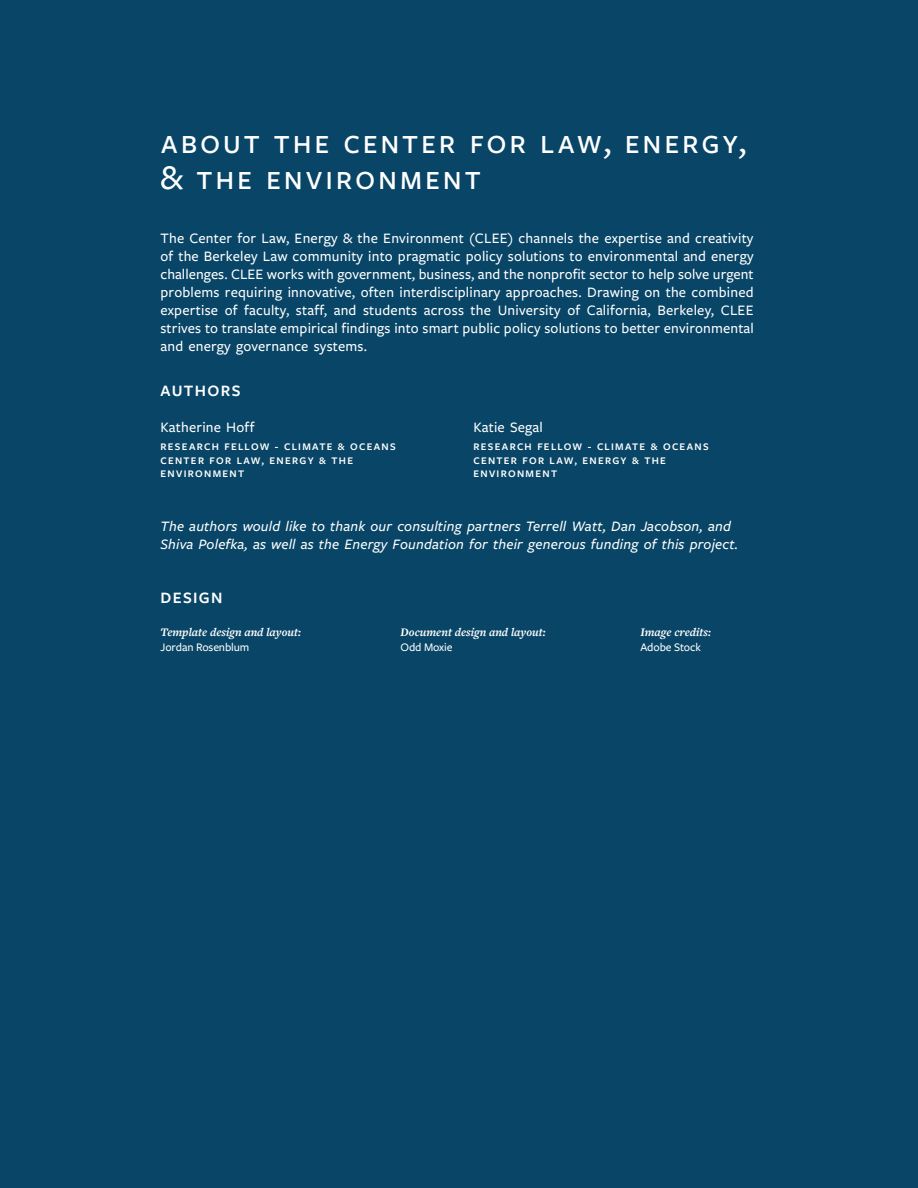
<style>
.page{position:relative;width:918px;height:1188px;background:#084566}
.page>*{position:absolute;margin:0;border:0;box-sizing:border-box;transform-origin:0 0}
.Section_Start_Title{font:500 36px/36px "Freight Sans Pro";letter-spacing:.06em;color:#fff}
.Heading_1_KOW{font:600 16.5px "Freight Sans Pro";letter-spacing:.08em;color:#fff}
.Body_KOW{font:500 15px/18px "Freight Sans Pro";letter-spacing:.01em;color:#fff;text-align:justify}
.Body_KOW-2{font:italic 500 15px/18px "Freight Sans Pro";letter-spacing:.015em;color:#fff}
.Heading_4_KOW{font:italic 700 12px/15px "Freight Text Pro";color:#fff}
.Ack_Institution{font:600 10.5px/13.5px "Freight Sans Pro";letter-spacing:.125em;color:#fff}
.s1{font-family:"Freight Sans Pro";font-weight:500;font-style:normal}
</style>
<div class="page">
<p class="Section_Start_Title" style="left:160px;top:122px;width:588px">About the center for law, energy, &amp; the environment</p>
<p class="Body_KOW" style="left:160px;top:229px;width:595px">The Center for Law, Energy &amp; the Environment (CLEE) channels the expertise and creativity of the Berkeley Law community into pragmatic policy solutions to environmental and energy challenges. CLEE works with government, business, and the nonprofit sector to help solve urgent problems requiring innovative, often interdisciplinary approaches. Drawing on the combined expertise of faculty, staff, and students across the University of California, Berkeley, CLEE strives to translate empirical findings into smart public policy solutions to better environmental and energy governance systems.</p>
<p class="Heading_1_KOW" style="left:160px;top:379px;width:82px">AUTHORS</p>
<p class="Body_KOW" style="left:160px;top:418px;width:96px">Katherine Hoff</p>
<p class="Ack_Institution" style="left:160px;top:439px;width:237px">RESEARCH FELLOW - CLIMATE &amp; OCEANS<br>CENTER FOR LAW, ENERGY &amp; THE<br>ENVIRONMENT</p>
<p class="Body_KOW" style="left:473px;top:418px;width:71px">Katie Segal</p>
<p class="Ack_Institution" style="left:473px;top:439px;width:237px">RESEARCH FELLOW - CLIMATE &amp; OCEANS<br>CENTER FOR LAW, ENERGY &amp; THE<br>ENVIRONMENT</p>
<p class="Body_KOW-2" style="left:160px;top:517px;width:579px">The authors would like to thank our consulting partners Terrell Watt, Dan Jacobson, and<br>Shiva Polefka, as well as the Energy Foundation for their generous funding of this project.</p>
<p class="Heading_1_KOW" style="left:160px;top:586px;width:63px">DESIGN</p>
<p class="Heading_4_KOW" style="left:160px;top:624px;width:142px">Template design and layout:<br><span class="s1">Jordan Rosenblum</span></p>
<p class="Heading_4_KOW" style="left:400px;top:624px;width:146px">Document design and layout:<br><span class="s1">Odd Moxie</span></p>
<p class="Heading_4_KOW" style="left:640px;top:624px;width:72px">Image credits:<br><span class="s1">Adobe Stock</span></p>
</div>
